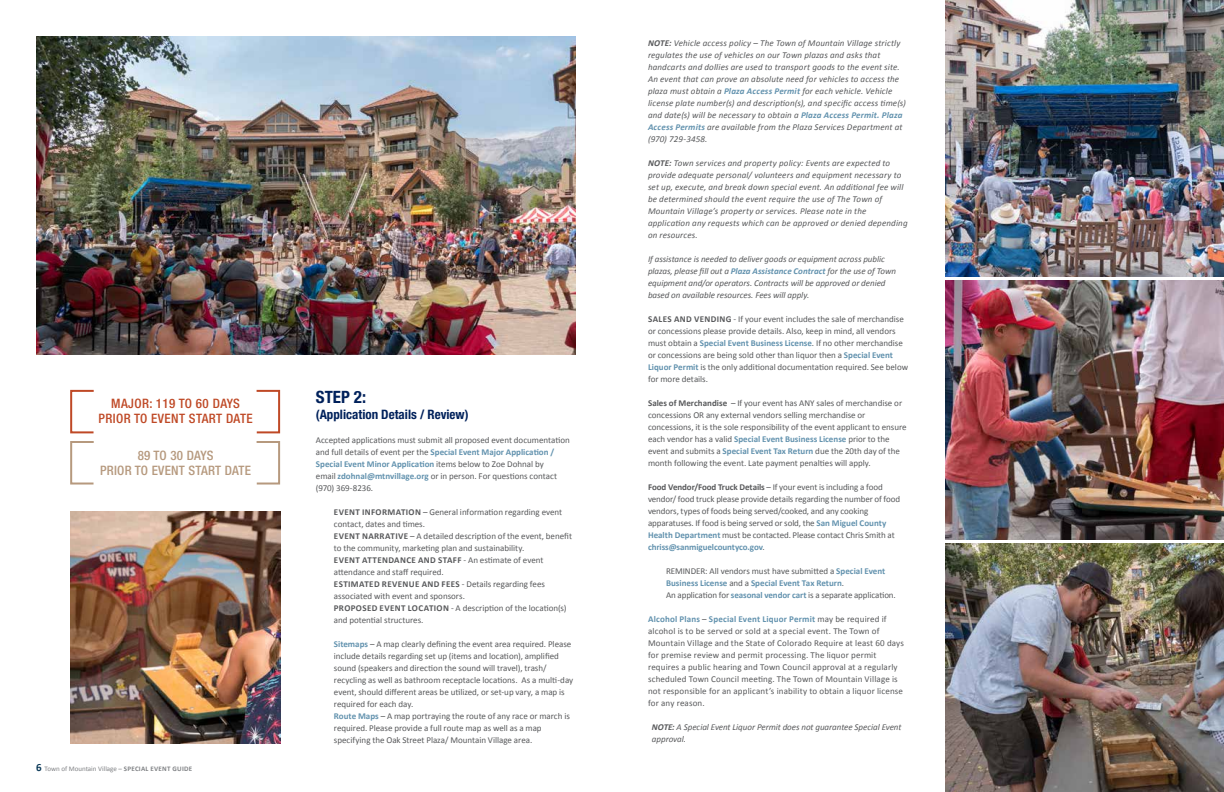
<style>
.page{position:relative;width:1224px;height:792px;background:#fff}
.page>*{position:absolute;margin:0;border:0;box-sizing:border-box;transform-origin:0 0}
.t1{font:700 condensed 17px "Helvetica Neue";color:#00215b}
.t2{font:500 condensed 13px/15px "Helvetica Neue";letter-spacing:.03em;color:#bf4926;text-align:center}
.t3{font:500 condensed 13px/15px "Helvetica Neue";letter-spacing:.02em;color:#b6997e;text-align:center}
.t4{font:700 condensed 13px "Helvetica Neue";color:#00215b}
.t5{font:9px/12px "Calibri";letter-spacing:-.005em;color:#58595b}
.t6{font:italic 9px/12px "Calibri";letter-spacing:.01em;color:#58595b}
.t7{font:9px/12px "Calibri";letter-spacing:.015em;color:#58595b}
.t8{font:7px "Calibri";color:#808285}
.s1{font-weight:700;font-size:11px;color:#0a3857}
.s2{font-weight:700}
.s3{font-weight:700;color:#6292ae}
</style>
<div class="page">
<img style="left:36px;top:36px;width:540px;height:319px">
<div style="left:70px;top:390px;width:25px;height:43px;border:2px solid #bf4926"></div>
<div style="left:256px;top:390px;width:24px;height:43px;border:2px solid #bf4926"></div>
<div style="left:70px;top:441px;width:25px;height:44px;border:2px solid #b6997e"></div>
<div style="left:256px;top:441px;width:24px;height:44px;border:2px solid #b6997e"></div>
<img style="left:70px;top:512px;width:210px;height:232px">
<img style="left:945px;top:0;width:279px;height:277px">
<img style="left:945px;top:543px;width:279px;height:249px">
<img style="left:945px;top:281px;width:279px;height:258px">
<h2 class="t2" style="left:99px;top:396px;width:156px">MAJOR: 119 TO 60 DAYS<br>PRIOR TO EVENT START DATE</h2>
<h2 class="t3" style="left:100px;top:447px;width:153px">89 TO 30 DAYS<br>PRIOR TO EVENT START DATE</h2>
<p class="t8" style="left:36px;top:764px;width:158px"><span class="s1">6</span> Town of Mountain Village – <span class="s2">SPECIAL EVENT GUIDE</span></p>
<h1 class="t1" style="left:316px;top:387px;width:52px">STEP 2:</h1>
<h2 class="t4" style="left:316px;top:407px;width:154px">(Application Details / Review)</h2>
<p class="t5" style="left:316px;top:434px;width:256px">Accepted applications must submit all proposed event documentation and full details of event per the <span class="s3">Special Event Major Application / Special Event Minor Application</span> items below to Zoe Dohnal by<br>email <span class="s3">zdohnal@mtnvillage.org</span> or in person. For questions contact (970) 369-8236.</p>
<p class="t5" style="left:334px;top:506px;width:240px"><span class="s2">EVENT INFORMATION</span> – General information regarding event contact, dates and times.<br><span class="s2">EVENT NARRATIVE</span> – A detailed description of the event, benefit to the community, marketing plan and sustainability.<br><span class="s2">EVENT ATTENDANCE AND STAFF</span> - An estimate of event attendance and staff required.<br><span class="s2">ESTIMATED REVENUE AND FEES</span> - Details regarding fees associated with event and sponsors.<br><span class="s2">PROPOSED EVENT LOCATION</span> - A description of the location(s) and potential structures.</p>
<p class="t5" style="left:334px;top:638px;width:241px"><span class="s3">Sitemaps</span> – A map clearly defining the event area required. Please include details regarding set up (items and location), amplified sound (speakers and direction the sound will travel), trash/ recycling as well as bathroom receptacle locations. As a multi-day event, should different areas be utilized, or set-up vary, a map is required for each day.<br><span class="s3">Route Maps</span> – A map portraying the route of any race or march is required. Please provide a full route map as well as a map specifying the Oak Street Plaza/ Mountain Village area.</p>
<p class="t6" style="left:648px;top:37px;width:259px"><span class="s2">NOTE:</span> Vehicle access policy – The Town of Mountain Village strictly regulates the use of vehicles on our Town plazas and asks that handcarts and dollies are used to transport goods to the event site.<br>An event that can prove an absolute need for vehicles to access the plaza must obtain a <span class="s3">Plaza Access Permit</span> for each vehicle. Vehicle license plate number(s) and description(s), and specific access time(s) and date(s) will be necessary to obtain a <span class="s3">Plaza Access Permit. Plaza Access Permits</span> are available from the Plaza Services Department at (970) 729-3458.</p>
<p class="t6" style="left:648px;top:157px;width:261px"><span class="s2">NOTE:</span> Town services and property policy: Events are expected to provide adequate personal/ volunteers and equipment necessary to set up, execute, and break down special event. An additional fee will be determined should the event require the use of The Town of Mountain Village’s property or services. Please note in the application any requests which can be approved or denied depending on resources.</p>
<p class="t6" style="left:648px;top:253px;width:250px">If assistance is needed to deliver goods or equipment across public plazas, please fill out a <span class="s3">Plaza Assistance Contract</span> for the use of Town equipment and/or operators. Contracts will be approved or denied based on available resources. Fees will apply.</p>
<p class="t5" style="left:648px;top:313px;width:262px"><span class="s2">SALES AND VENDING</span> - If your event includes the sale of merchandise or concessions please provide details. Also, keep in mind, all vendors must obtain a <span class="s3">Special Event Business License</span>. If no other merchandise or concessions are being sold other than liquor then a <span class="s3">Special Event Liquor Permit</span> is the only additional documentation required. See below for more details.</p>
<p class="t5" style="left:648px;top:397px;width:260px"><span class="s2">Sales of Merchandise</span> – If your event has ANY sales of merchandise or concessions OR any external vendors selling merchandise or concessions, it is the sole responsibility of the event applicant to ensure each vendor has a valid <span class="s3">Special Event Business License</span> prior to the event and submits a <span class="s3">Special Event Tax Return</span> due the 20th day of the month following the event. Late payment penalties will apply.</p>
<p class="t5" style="left:648px;top:481px;width:254px"><span class="s2">Food Vendor/Food Truck Details</span> – If your event is including a food vendor/ food truck please provide details regarding the number of food vendors, types of foods being served/cooked, and any cooking apparatuses. If food is being served or sold, the <span class="s3">San Miguel County Health Department</span> must be contacted. Please contact Chris Smith at <span class="s3">chriss@sanmiguelcountyco.gov</span>.</p>
<p class="t5" style="left:666px;top:565px;width:231px">REMINDER: All vendors must have submitted a <span class="s3">Special Event<br>Business License</span> and a <span class="s3">Special Event Tax Return</span>.<br>An application for <span class="s3">seasonal vendor cart</span> is a separate application.</p>
<p class="t7" style="left:648px;top:613px;width:258px"><span class="s3">Alcohol Plans</span> – <span class="s3">Special Event Liquor Permit</span> may be required if alcohol is to be served or sold at a special event. The Town of Mountain Village and the State of Colorado Require at least 60 days for premise review and permit processing. The liquor permit requires a public hearing and Town Council approval at a regularly scheduled Town Council meeting. The Town of Mountain Village is not responsible for an applicant’s inability to obtain a liquor license for any reason.</p>
<p class="t6" style="left:652px;top:721px;width:251px"><span class="s2">NOTE:</span> A Special Event Liquor Permit does not guarantee Special Event approval.</p>
</div>
